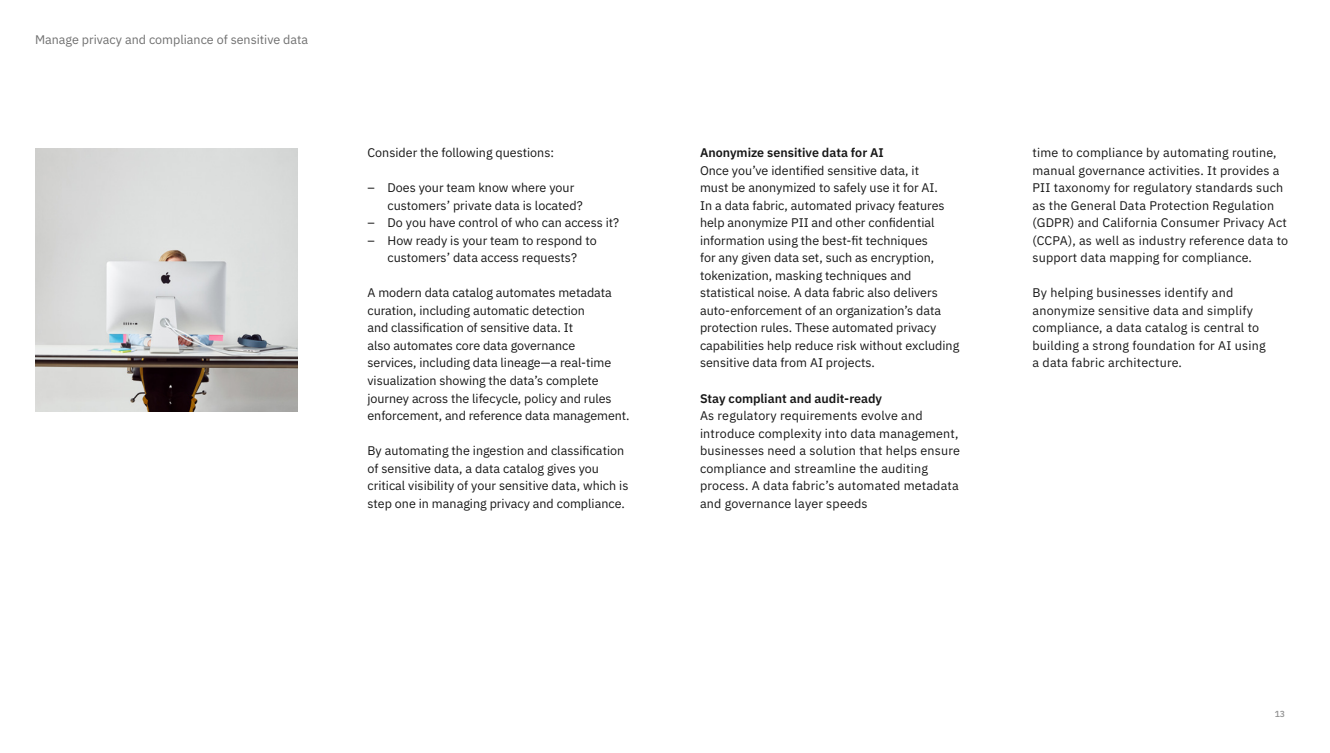
<style>
.page{position:relative;width:1330px;height:753px;background:#fff}
.page>*{position:absolute;margin:0;border:0;box-sizing:border-box;transform-origin:0 0}
.Body_copy{font:12.5px/17.5px "IBM Plex Sans";color:#161616}
.Body_copy-2{font:12.5px/17.5px "IBM Plex Sans";letter-spacing:.02em;color:#161616}
.Body_copy-3{font:12.5px "IBM Plex Sans Sm Bld";color:#161616}
.t1{font:12.5px "IBM Plex Sans";color:#6f6f6f}
.t2{font:8.75px "IBM Plex Sans Medm";color:#8d8d8d}
</style>
<div class="page">
<img style="left:35px;top:149px;width:263px;height:262px">
<p class="t1" style="left:35px;top:30px;width:275px">Manage privacy and compliance of sensitive data</p>
<p class="Body_copy" style="left:368px;top:143px;width:188px">Consider the following questions:</p>
<p class="Body_copy" style="left:388px;top:178px;width:197px;text-indent:-20px">– Does your team know where your customers’ private data is located?</p>
<p class="Body_copy" style="left:368px;top:213px;width:253px">– Do you have control of who can access it?</p>
<p class="Body_copy" style="left:368px;top:231px;width:231px;text-align:center">– How ready is your team to respond to customers’ data access requests?</p>
<p class="Body_copy" style="left:368px;top:283px;width:264px">A modern data catalog automates metadata curation, including automatic detection<br>and classification of sensitive data. It<br>also automates core data governance<br>services, including data lineage—a real-time visualization showing the data’s complete journey across the lifecycle, policy and rules enforcement, and reference data management.</p>
<p class="Body_copy" style="left:368px;top:441px;width:262px">By automating the ingestion and classification of sensitive data, a data catalog gives you critical visibility of your sensitive data, which is step one in managing privacy and compliance.</p>
<p class="Body_copy-3" style="left:700px;top:143px;width:185px">Anonymize sensitive data for AI</p>
<p class="Body_copy" style="left:700px;top:161px;width:261px">Once you’ve identified sensitive data, it<br>must be anonymized to safely use it for AI.<br>In a data fabric, automated privacy features help anonymize PII and other confidential information using the best-fit techniques<br>for any given data set, such as encryption, tokenization, masking techniques and statistical noise. A data fabric also delivers auto-enforcement of an organization’s data protection rules. These automated privacy capabilities help reduce risk without excluding sensitive data from AI projects.</p>
<p class="Body_copy-3" style="left:700px;top:388px;width:184px">Stay compliant and audit-ready</p>
<p class="Body_copy" style="left:700px;top:406px;width:262px">As regulatory requirements evolve and introduce complexity into data management, businesses need a solution that helps ensure compliance and streamline the auditing process. A data fabric’s automated metadata and governance layer speeds</p>
<p class="Body_copy" style="left:1032px;top:143px;width:257px">time to compliance by automating routine, manual governance activities. It provides a PII taxonomy for regulatory standards such as the General Data Protection Regulation (GDPR) and California Consumer Privacy Act (CCPA), as well as industry reference data to support data mapping for compliance.</p>
<p class="Body_copy-2" style="left:1032px;top:283px;width:235px">By helping businesses identify and anonymize sensitive data and simplify compliance, a data catalog is central to building a strong foundation for AI using a data fabric architecture.</p>
<p class="t2" style="left:1275px;top:706px;width:12px">13</p>
</div>
